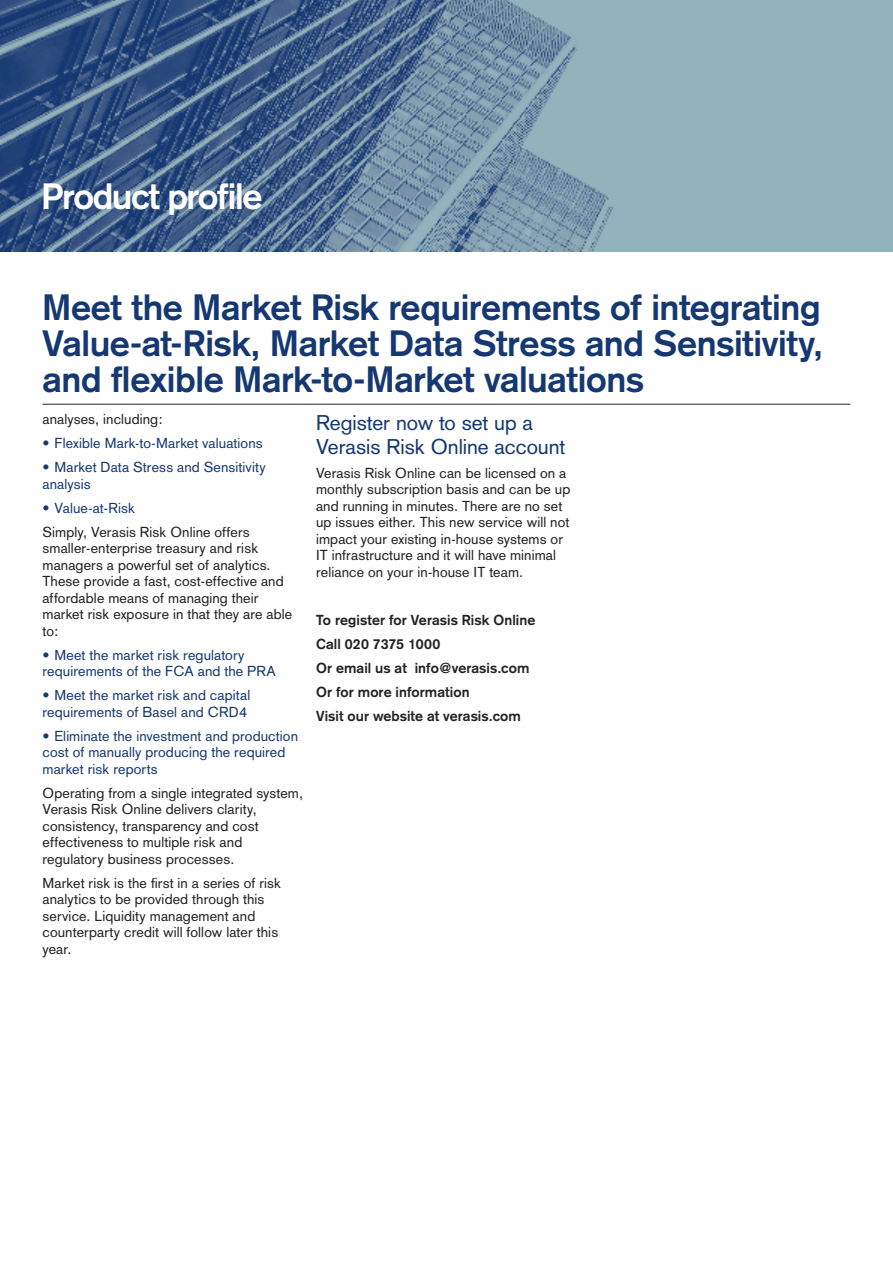
<style>
.page{position:relative;width:893px;height:1263px;background:#fff}
.page>*{position:absolute;margin:0;border:0;box-sizing:border-box;transform-origin:0 0}
.H02{font:700 36px/36px "Akzidenz Grotesk";letter-spacing:-.01em;color:#153872;text-align:justify}
.H03{font:700 36px "Akzidenz Grotesk";letter-spacing:-.04em;color:#fff}
.t1{font:21px/24px "Akzidenz Grotesk";letter-spacing:-.005em;color:#153872}
.t2{font:14.25px/16.5px "Akzidenz Grotesk";letter-spacing:.005em;color:#212125}
.t3{font:14.25px/16.5px "Akzidenz Grotesk";letter-spacing:.005em;color:#153872}
.t4{font:700 14.25px "Akzidenz Grotesk";letter-spacing:.005em;color:#212125}
</style>
<div class="page">
<img style="left:0;top:0;width:893px;height:252px">
<hr style="left:43px;top:404px;width:807px;height:1px;background:#212125">
<p class="H03" style="left:41px;top:175px;width:223px">Product profile</p>
<p class="H02" style="left:43px;top:289px;width:782px">Meet the Market Risk requirements of integrating Value-at-Risk, Market Data Stress and Sensitivity, and flexible Mark-to-Market valuations</p>
<p class="t2" style="left:43px;top:411px;width:122px">analyses, including:</p>
<p class="t3" style="left:43px;top:435px;width:222px">• Flexible Mark-to-Market valuations</p>
<p class="t3" style="left:43px;top:459px;width:225px">• Market Data Stress and Sensitivity analysis</p>
<p class="t3" style="left:43px;top:500px;width:94px">• Value-at-Risk</p>
<p class="t2" style="left:43px;top:524px;width:251px">Simply, Verasis Risk Online offers smaller-enterprise treasury and risk managers a powerful set of analytics.<br>These provide a fast, cost-effective and affordable means of managing their market risk exposure in that they are able to:</p>
<p class="t3" style="left:43px;top:647px;width:235px">• Meet the market risk regulatory requirements of the FCA and the PRA</p>
<p class="t3" style="left:43px;top:687px;width:209px">• Meet the market risk and capital requirements of Basel and CRD4</p>
<p class="t3" style="left:43px;top:728px;width:257px">• Eliminate the investment and production cost of manually producing the required market risk reports</p>
<p class="t2" style="left:43px;top:785px;width:262px">Operating from a single integrated system, Verasis Risk Online delivers clarity, consistency, transparency and cost effectiveness to multiple risk and regulatory business processes.</p>
<p class="t2" style="left:43px;top:875px;width:240px">Market risk is the first in a series of risk analytics to be provided through this service. Liquidity management and counterparty credit will follow later this year.</p>
<p class="t1" style="left:316px;top:410px;width:251px">Register now to set up a<br>Verasis Risk Online account</p>
<p class="t2" style="left:316px;top:464px;width:256px">Verasis Risk Online can be licensed on a monthly subscription basis and can be up and running in minutes. There are no set up issues either. This new service will not impact your existing in-house systems or IT infrastructure and it will have minimal reliance on your in-house IT team.</p>
<p class="t4" style="left:316px;top:611px;width:221px">To register for Verasis Risk Online</p>
<p class="t4" style="left:316px;top:635px;width:126px">Call 020 7375 1000</p>
<p class="t4" style="left:316px;top:659px;width:215px">Or email us at info@verasis.com</p>
<p class="t4" style="left:316px;top:683px;width:155px">Or for more information</p>
<p class="t4" style="left:316px;top:707px;width:206px">Visit our website at verasis.com</p>
</div>
